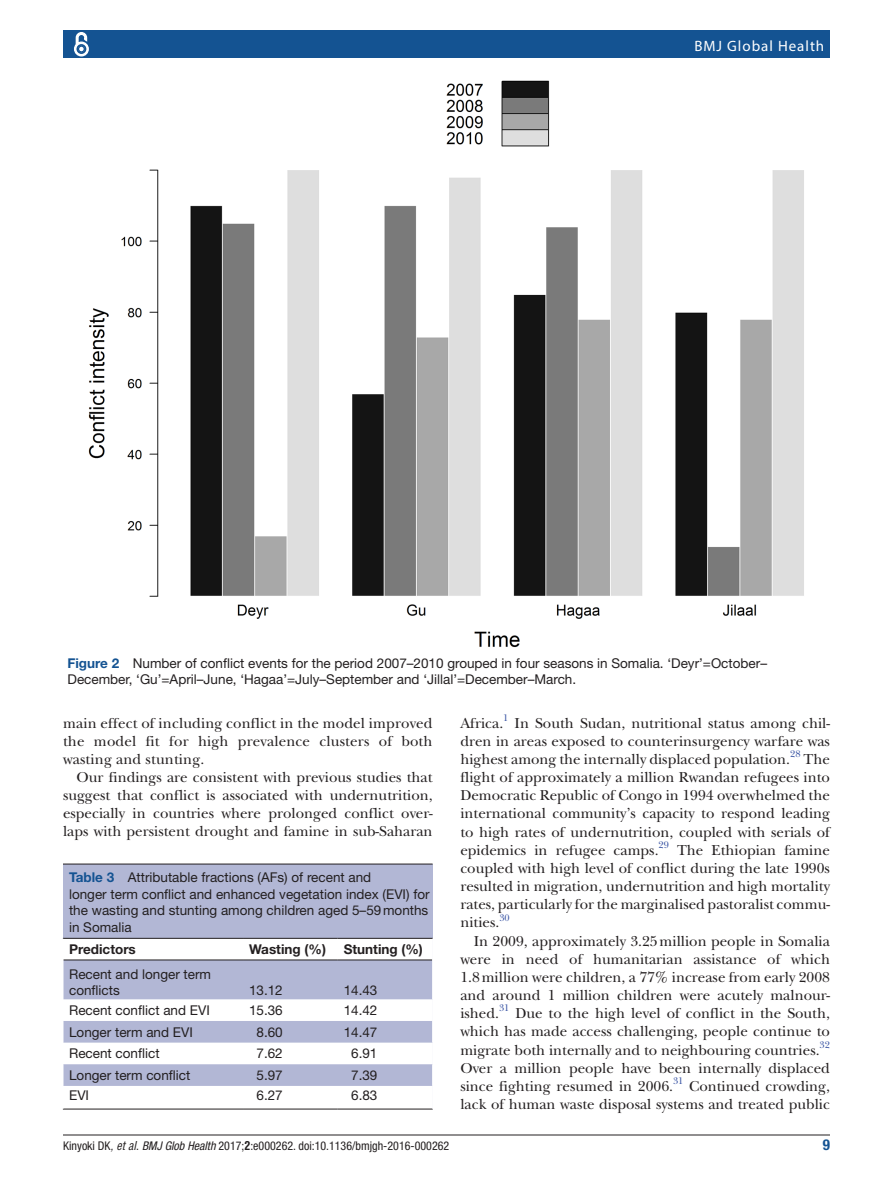
<style>
.page{position:relative;width:893px;height:1191px;background:#fff}
.page>*{position:absolute;margin:0;border:0;box-sizing:border-box;transform-origin:0 0}
.t1{font:15px/18.1px "New Baskerville";color:#231f20;text-align:justify}
.t2{font:15px "Myriad Pro";letter-spacing:.065em;color:#fff}
.t3{font:700 condensed 15px "Helvetica Neue LT Std";color:#145392}
.t4{font:13.5px/16.5px "Helvetica Neue LT Std";color:#231f20}
.t5{font:700 13.5px "Helvetica Neue LT Std";color:#231f20}
.t6{font:condensed 12px "Helvetica Neue LT Std";color:#231f20}
.t7{font:9.9px "New Baskerville";color:#3853a3}
.s1{font-weight:700;color:#145392}
.s2{font-family:"Helvetica LT Std";font-style:italic}
.s3{font-style:italic}
.s4{font-family:"Helvetica LT Std";font-weight:700}
</style>
<div class="page">
<hr style="left:63px;top:1134px;width:767px;height:1px;background:#231f20">
<div style="left:63px;top:31px;width:767px;height:27px;background:#145392"></div>
<svg style="left:74px;top:32px;width:15px;height:25px"></svg>
<div style="left:78px;top:45px;width:7px;height:8px;border:1px solid #145392;border-radius:50%"></div>
<img style="left:88px;top:80px;width:716px;height:567px">
<div style="left:63px;top:864px;width:370px;height:245px;background:#b2b7d5"></div>
<hr style="left:63px;top:863px;width:370px;height:1px;background:#231f20">
<svg style="left:64px;top:939px;width:368px;height:169px;fill:#fdfdfe"></svg>
<hr style="left:63px;top:938px;width:180px;height:1px;background:#231f20">
<hr style="left:63px;top:959px;width:180px;height:1px;background:#231f20">
<hr style="left:243px;top:938px;width:95px;height:1px;background:#231f20">
<hr style="left:243px;top:959px;width:95px;height:1px;background:#231f20">
<hr style="left:338px;top:938px;width:95px;height:1px;background:#231f20">
<hr style="left:338px;top:959px;width:94px;height:1px;background:#231f20">
<hr style="left:63px;top:1108px;width:180px;height:1px;background:#231f20">
<hr style="left:243px;top:1108px;width:95px;height:1px;background:#231f20">
<hr style="left:338px;top:1108px;width:95px;height:1px;background:#231f20">
<svg style="left:63px;top:938px;width:1px;height:22px"></svg>
<hr style="left:63px;top:960px;width:1px;height:39px;background:#fff">
<svg style="left:63px;top:999px;width:1px;height:109px"></svg>
<svg style="left:432px;top:938px;width:1px;height:22px"></svg>
<hr style="left:432px;top:960px;width:1px;height:39px;background:#fff">
<svg style="left:432px;top:999px;width:1px;height:109px"></svg>
<p class="t2" style="left:694px;top:37px;width:131px">BMJ Global Health</p>
<p class="t4" style="left:68px;top:655px;width:701px"><span class="s1">Figure 2</span> Number of conflict events for the period 2007–2010 grouped in four seasons in Somalia. ‘Deyr’=October–<br>December, ‘Gu’=April–June, ‘Hagaa’=July–September and ‘Jillal’=December–March.</p>
<p class="t1" style="left:63px;top:714px;width:371px">main effect of including conflict in the model improved the model fit for high prevalence clusters of both wasting and stunting.</p>
<p class="t1" style="left:63px;top:768px;width:371px;text-indent:14px">Our findings are consistent with previous studies that suggest that conflict is associated with undernutrition, especially in countries where prolonged conflict over&shy;laps with persistent drought and famine in sub-Saharan</p>
<p class="t4" style="left:69px;top:869px;width:362px"><span class="s1">Table 3</span> Attributable fractions (AFs) of recent and<br>longer term conflict and enhanced vegetation index (EVI) for the wasting and stunting among children aged 5–59months in Somalia</p>
<p class="t5" style="left:69px;top:940px;width:68px">Predictors</p>
<p class="t5" style="left:249px;top:940px;width:78px">Wasting (%)</p>
<p class="t5" style="left:344px;top:940px;width:81px">Stunting (%)</p>
<p class="t4" style="left:69px;top:965px;width:144px">Recent and longer term conflicts</p>
<p class="t4" style="left:249px;top:981px;width:35px">13.12</p>
<p class="t4" style="left:344px;top:981px;width:35px">14.43</p>
<p class="t4" style="left:69px;top:1001px;width:142px">Recent conflict and EVI</p>
<p class="t4" style="left:249px;top:1001px;width:35px">15.36</p>
<p class="t4" style="left:344px;top:1001px;width:35px">14.42</p>
<p class="t4" style="left:69px;top:1023px;width:125px">Longer term and EVI</p>
<p class="t4" style="left:256px;top:1023px;width:28px">8.60</p>
<p class="t4" style="left:344px;top:1023px;width:35px">14.47</p>
<p class="t4" style="left:69px;top:1045px;width:92px">Recent conflict</p>
<p class="t4" style="left:256px;top:1045px;width:28px">7.62</p>
<p class="t4" style="left:351px;top:1045px;width:28px">6.91</p>
<p class="t4" style="left:69px;top:1066px;width:123px">Longer term conflict</p>
<p class="t4" style="left:256px;top:1066px;width:28px">5.97</p>
<p class="t4" style="left:351px;top:1066px;width:28px">7.39</p>
<p class="t4" style="left:69px;top:1086px;width:21px">EVI</p>
<p class="t4" style="left:256px;top:1086px;width:28px">6.27</p>
<p class="t4" style="left:351px;top:1086px;width:28px">6.83</p>
<p class="t1" style="left:460px;top:714px;width:44px">Africa.</p>
<p class="t7" style="left:503px;top:712px;width:7px">1</p>
<p class="t1" style="left:460px;top:714px;width:371px;text-indent:54px">In South Sudan, nutritional status among chil&shy;dren in areas exposed to counterinsurgency warfare was highest among the internally displaced population.</p>
<p class="t7" style="left:790px;top:748px;width:12px">28</p>
<p class="t1" style="left:460px;top:750px;width:371px;text-indent:343px">The flight of approximately a million Rwandan refugees into Democratic Republic of Congo in 1994 overwhelmed the international community’s capacity to respond leading to high rates of undernutrition, coupled with serials of epidemics in refugee camps.<sup>29</sup></p>
<p class="t1" style="left:460px;top:841px;width:371px;text-indent:217px">The Ethiopian famine coupled with high level of conflict during the late 1990s resulted in migration, undernutrition and high mortality rates, particularly for the marginalised pastoralist commu&shy;nities.</p>
<p class="t7" style="left:499px;top:911px;width:12px">30</p>
<p class="t1" style="left:460px;top:931px;width:371px;text-indent:14px">In 2009, approximately 3.25million people in Somalia were in need of humanitarian assistance of which 1.8million were children, a 77% increase from early 2008 and around 1 million children were acutely malnour&shy;ished.</p>
<p class="t7" style="left:499px;top:1002px;width:12px">31</p>
<p class="t1" style="left:460px;top:1004px;width:371px;text-indent:55px">Due to the high level of conflict in the South, which has made access challenging, people continue to migrate both internally and to neighbouring countries.</p>
<p class="t7" style="left:820px;top:1038px;width:12px">32</p>
<p class="t1" style="left:460px;top:1058px;width:371px">Over a million people have been internally displaced since fighting resumed in 2006.</p>
<p class="t7" style="left:673px;top:1075px;width:12px">31</p>
<p class="t1" style="left:460px;top:1077px;width:371px;text-align:right">Continued crowding,<br>lack of human waste disposal systems and treated public</p>
<p class="t6" style="left:63px;top:1138px;width:388px">Kinyoki DK<span class="s2">, et al</span>. <span class="s3">BMJ Glob Health</span> 2017;<span class="s4">2</span>:e000262. doi:10.1136/bmjgh-2016-000262</p>
<p class="t3" style="left:823px;top:1135px;width:9px">9</p>
</div>
